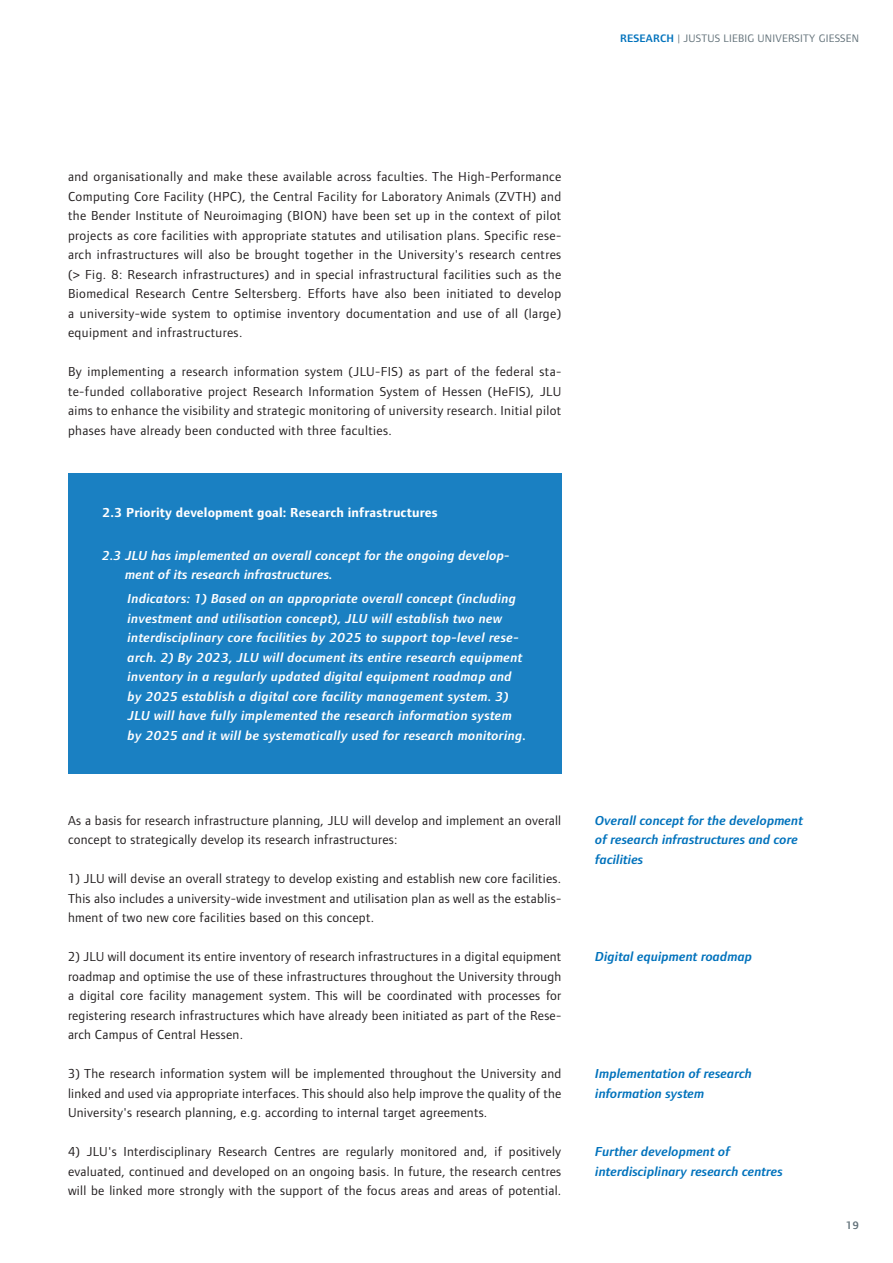
<style>
.page{position:relative;width:893px;height:1263px;background:#fff}
.page>*{position:absolute;margin:0;border:0;box-sizing:border-box;transform-origin:0 0}
.t1{font:13.5px/19.5px "Foundry Form Sans";letter-spacing:.02em;color:#231f20;text-align:justify}
.t2{font:italic 600 13.5px/19.5px "Foundry Form Sans";letter-spacing:.02em;color:#fff}
.t3{font:italic 600 13.5px/19.5px "Foundry Form Sans";color:#0072bc}
.t4{font:700 13.5px "Foundry Form Sans";letter-spacing:.01em;color:#fff}
.t5{font:11.25px "Foundry Form Sans";letter-spacing:.02em;color:#627179}
.t6{font:600 11.25px "Foundry Form Sans";color:#627179}
.s1{font-weight:600;color:#0072bc}
</style>
<div class="page">
<div style="left:68px;top:474px;width:493px;height:300px;background:#1a80c2"></div>
<p class="t5" style="left:620px;top:32px;width:240px"><span class="s1">RESEARCH</span> | JUSTUS LIEBIG UNIVERSITY GIESSEN</p>
<p class="t1" style="left:68px;top:167px;width:495px">and organisationally and make these available across faculties. The High-Performance Computing Core Facility (HPC), the Central Facility for Laboratory Animals (ZVTH) and the Bender Institute of Neuroimaging (BION) have been set up in the context of pilot projects as core facilities with appropriate statutes and utilisation plans. Specific rese&shy;arch infrastructures will also be brought together in the University's research centres (&gt; Fig. 8: Research infrastructures) and in special infrastructural facilities such as the Biomedical Research Centre Seltersberg. Efforts have also been initiated to develop a university-wide system to optimise inventory documentation and use of all (large) equipment and infrastructures.</p>
<p class="t1" style="left:68px;top:362px;width:495px">By implementing a research information system (JLU-FIS) as part of the federal sta&shy;te-funded collaborative project Research Information System of Hessen (HeFIS), JLU aims to enhance the visibility and strategic monitoring of university research. Initial pilot phases have already been conducted with three faculties.</p>
<p class="t4" style="left:102px;top:504px;width:337px">2.3 Priority development goal: Research infrastructures</p>
<p class="t2" style="left:125px;top:546px;width:386px;text-indent:-23px">2.3 JLU has implemented an overall concept for the ongoing develop&shy;ment of its research infrastructures.</p>
<p class="t2" style="left:128px;top:589px;width:400px">Indicators: 1) Based on an appropriate overall concept (including investment and utilisation concept), JLU will establish two new interdisciplinary core facilities by 2025 to support top-level rese&shy;arch. 2) By 2023, JLU will document its entire research equipment inventory in a regularly updated digital equipment roadmap and by 2025 establish a digital core facility management system. 3)<br>JLU will have fully implemented the research information system by 2025 and it will be systematically used for research monitoring.</p>
<p class="t1" style="left:68px;top:810px;width:495px">As a basis for research infrastructure planning, JLU will develop and implement an overall concept to strategically develop its research infrastructures:</p>
<p class="t1" style="left:68px;top:869px;width:495px">1) JLU will devise an overall strategy to develop existing and establish new core facilities.<br>This also includes a university-wide investment and utilisation plan as well as the establis&shy;hment of two new core facilities based on this concept.</p>
<p class="t1" style="left:68px;top:947px;width:495px">2) JLU will document its entire inventory of research infrastructures in a digital equipment roadmap and optimise the use of these infrastructures throughout the University through a digital core facility management system. This will be coordinated with processes for registering research infrastructures which have already been initiated as part of the Rese&shy;arch Campus of Central Hessen.</p>
<p class="t1" style="left:68px;top:1064px;width:495px">3) The research information system will be implemented throughout the University and linked and used via appropriate interfaces. This should also help improve the quality of the University's research planning, e.g. according to internal target agreements.</p>
<p class="t1" style="left:68px;top:1142px;width:495px">4) JLU's Interdisciplinary Research Centres are regularly monitored and, if positively evaluated, continued and developed on an ongoing basis. In future, the research centres will be linked more strongly with the support of the focus areas and areas of potential.</p>
<p class="t3" style="left:595px;top:810px;width:209px">Overall concept for the development of research infrastructures and core facilities</p>
<p class="t3" style="left:595px;top:947px;width:158px">Digital equipment roadmap</p>
<p class="t3" style="left:595px;top:1064px;width:158px">Implementation of research information system</p>
<p class="t3" style="left:595px;top:1142px;width:189px">Further development of interdisciplinary research centres</p>
<p class="t6" style="left:846px;top:1218px;width:15px">19</p>
</div>
